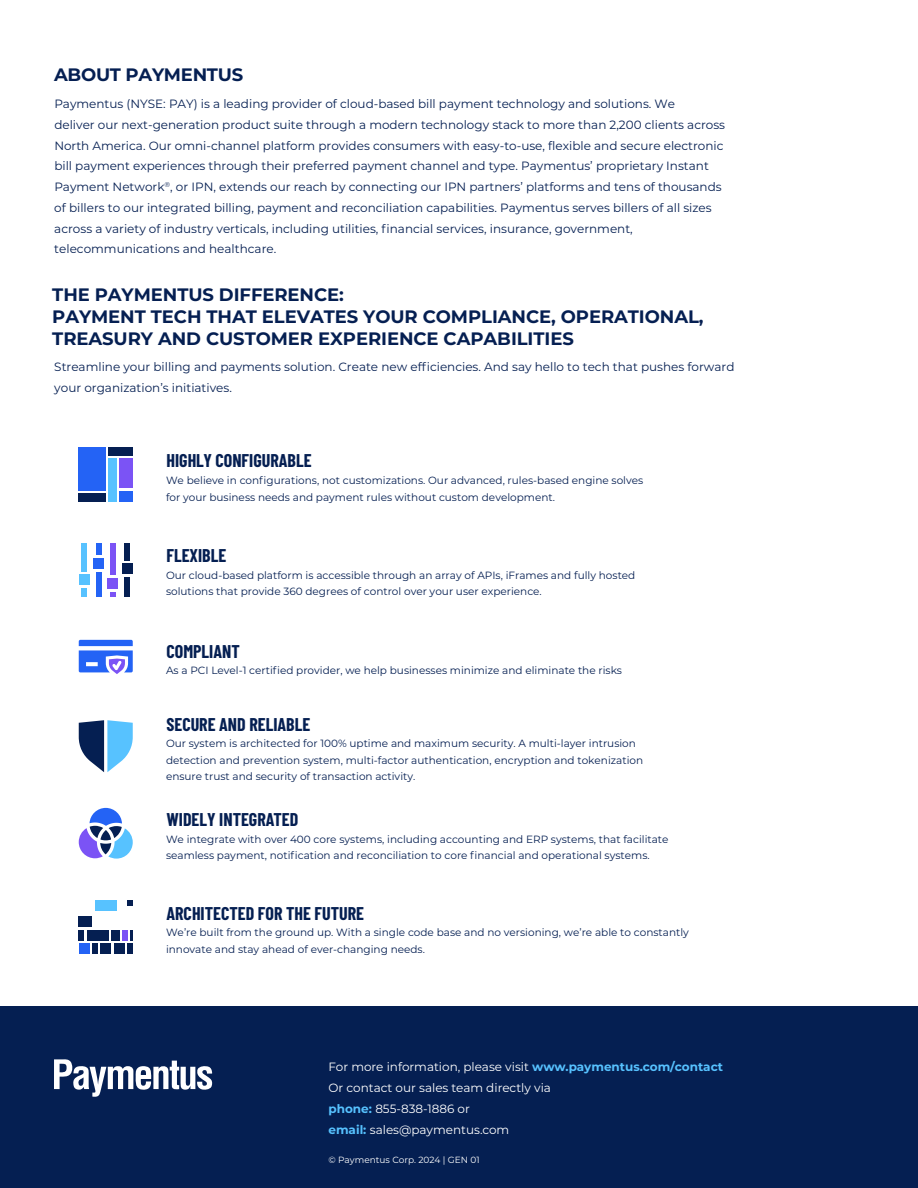
<style>
.page{position:relative;width:918px;height:1188px;background:#fff}
.page>*{position:absolute;margin:0;border:0;box-sizing:border-box;transform-origin:0 0}
.t1{font:700 18px/21.6px "Montserrat";letter-spacing:-.005em;color:#051f52}
.t2{font:700 18px "Barlow Condensed";color:#051f52}
.t3{font:12px/20.7px "Montserrat";color:#051f52}
.t4{font:12px/21px "Montserrat";color:#fff}
.t5{font:10.5px/16.5px "Montserrat";color:#051f52}
.t6{font:9px "Montserrat";color:#fff}
.s1{font-weight:700;color:#57c2ff}
</style>
<div class="page">
<div style="left:0;top:1006px;width:918px;height:182px;background:#051f52"></div>
<svg style="left:54px;top:1059px;width:158px;height:38px"></svg>
<div style="left:79px;top:448px;width:27px;height:43px;background:#2463f5"></div>
<div style="left:79px;top:494px;width:27px;height:8px;background:#051f52"></div>
<div style="left:108px;top:448px;width:25px;height:8px;background:#051f52"></div>
<div style="left:119px;top:491px;width:14px;height:11px;background:#2463f5"></div>
<div style="left:119px;top:459px;width:14px;height:29px;background:#7b53f5"></div>
<div style="left:108px;top:459px;width:9px;height:43px;background:#57c2ff"></div>
<div style="left:82px;top:588px;width:5px;height:9px;background:#57c2ff"></div>
<div style="left:82px;top:543px;width:5px;height:28px;background:#57c2ff"></div>
<div style="left:96px;top:543px;width:5px;height:12px;background:#2463f5"></div>
<div style="left:96px;top:572px;width:5px;height:25px;background:#2463f5"></div>
<div style="left:110px;top:543px;width:6px;height:32px;background:#7b53f5"></div>
<svg style="left:110px;top:592px;width:6px;height:5px"></svg>
<div style="left:125px;top:543px;width:5px;height:17px;background:#051f52"></div>
<div style="left:125px;top:577px;width:5px;height:20px;background:#051f52"></div>
<div style="left:79px;top:574px;width:11px;height:11px;background:#57c2ff"></div>
<div style="left:93px;top:558px;width:11px;height:11px;background:#2463f5"></div>
<div style="left:107px;top:578px;width:11px;height:11px;background:#7b53f5"></div>
<div style="left:122px;top:563px;width:11px;height:11px;background:#051f52"></div>
<svg style="left:79px;top:640px;width:54px;height:34px"></svg>
<svg style="left:79px;top:720px;width:54px;height:52px"></svg>
<svg style="left:79px;top:808px;width:54px;height:51px"></svg>
<div style="left:79px;top:943px;width:11px;height:11px;background:#2463f5"></div>
<div style="left:87px;top:930px;width:21px;height:11px;background:#051f52"></div>
<div style="left:111px;top:930px;width:8px;height:11px;background:#051f52"></div>
<div style="left:79px;top:930px;width:5px;height:11px;background:#051f52"></div>
<div style="left:114px;top:943px;width:11px;height:11px;background:#051f52"></div>
<div style="left:100px;top:943px;width:11px;height:11px;background:#051f52"></div>
<div style="left:127px;top:943px;width:6px;height:11px;background:#051f52"></div>
<div style="left:79px;top:916px;width:13px;height:11px;background:#051f52"></div>
<div style="left:95px;top:900px;width:22px;height:11px;background:#57c2ff"></div>
<div style="left:122px;top:930px;width:5px;height:11px;background:#7b53f5"></div>
<div style="left:92px;top:943px;width:6px;height:11px;background:#051f52"></div>
<svg style="left:130px;top:930px;width:3px;height:11px"></svg>
<svg style="left:127px;top:900px;width:6px;height:6px"></svg>
<h1 class="t1" style="left:54px;top:65px;width:191px">ABOUT PAYMENTUS</h1>
<p class="t3" style="left:54px;top:95px;width:672px">Paymentus (NYSE: PAY) is a leading provider of cloud-based bill payment technology and solutions. We<br>deliver our next-generation product suite through a modern technology stack to more than 2,200 clients across North America. Our omni-channel platform provides consumers with easy-to-use, flexible and secure electronic bill payment experiences through their preferred payment channel and type. Paymentus’ proprietary Instant Payment Network<sup>®</sup>, or IPN, extends our reach by connecting our IPN partners’ platforms and tens of thousands of billers to our integrated billing, payment and reconciliation capabilities. Paymentus serves billers of all sizes across a variety of industry verticals, including utilities, financial services, insurance, government, telecommunications and healthcare.</p>
<h1 class="t1" style="left:52px;top:285px;width:653px">THE PAYMENTUS DIFFERENCE:<br>PAYMENT TECH THAT ELEVATES YOUR COMPLIANCE, OPERATIONAL,<br>TREASURY AND CUSTOMER EXPERIENCE CAPABILITIES</h1>
<p class="t3" style="left:54px;top:358px;width:682px">Streamline your billing and payments solution. Create new efficiencies. And say hello to tech that pushes forward your organization’s initiatives.</p>
<h1 class="t2" style="left:166px;top:451px;width:147px">HIGHLY CONFIGURABLE</h1>
<p class="t5" style="left:166px;top:473px;width:479px">We believe in configurations, not customizations. Our advanced, rules-based engine solves for your business needs and payment rules without custom development.</p>
<h1 class="t2" style="left:166px;top:546px;width:61px">FLEXIBLE</h1>
<p class="t5" style="left:166px;top:568px;width:471px">Our cloud-based platform is accessible through an array of APIs, iFrames and fully hosted solutions that provide 360 degrees of control over your user experience.</p>
<h1 class="t2" style="left:166px;top:641px;width:75px">COMPLIANT</h1>
<p class="t5" style="left:166px;top:663px;width:458px">As a PCI Level-1 certified provider, we help businesses minimize and eliminate the risks</p>
<h1 class="t2" style="left:166px;top:714px;width:145px">SECURE AND RELIABLE</h1>
<p class="t5" style="left:166px;top:736px;width:479px">Our system is architected for 100% uptime and maximum security. A multi-layer intrusion detection and prevention system, multi-factor authentication, encryption and tokenization ensure trust and security of transaction activity.</p>
<h1 class="t2" style="left:166px;top:809px;width:133px">WIDELY INTEGRATED</h1>
<p class="t5" style="left:166px;top:831px;width:504px">We integrate with over 400 core systems, including accounting and ERP systems, that facilitate seamless payment, notification and reconciliation to core financial and operational systems.</p>
<h1 class="t2" style="left:166px;top:903px;width:199px">ARCHITECTED FOR THE FUTURE</h1>
<p class="t5" style="left:166px;top:925px;width:524px">We’re built from the ground up. With a single code base and no versioning, we’re able to constantly innovate and stay ahead of ever-changing needs.</p>
<p class="t4" style="left:328px;top:1057px;width:396px">For more information, please visit <span class="s1">www.paymentus.com/contact </span>Or contact our sales team directly via<br><span class="s1">phone:</span> 855-838-1886 or<br><span class="s1">email:</span> sales@paymentus.com</p>
<p class="t6" style="left:328px;top:1156px;width:153px">© Paymentus Corp. 2024 | GEN 01</p>
</div>
